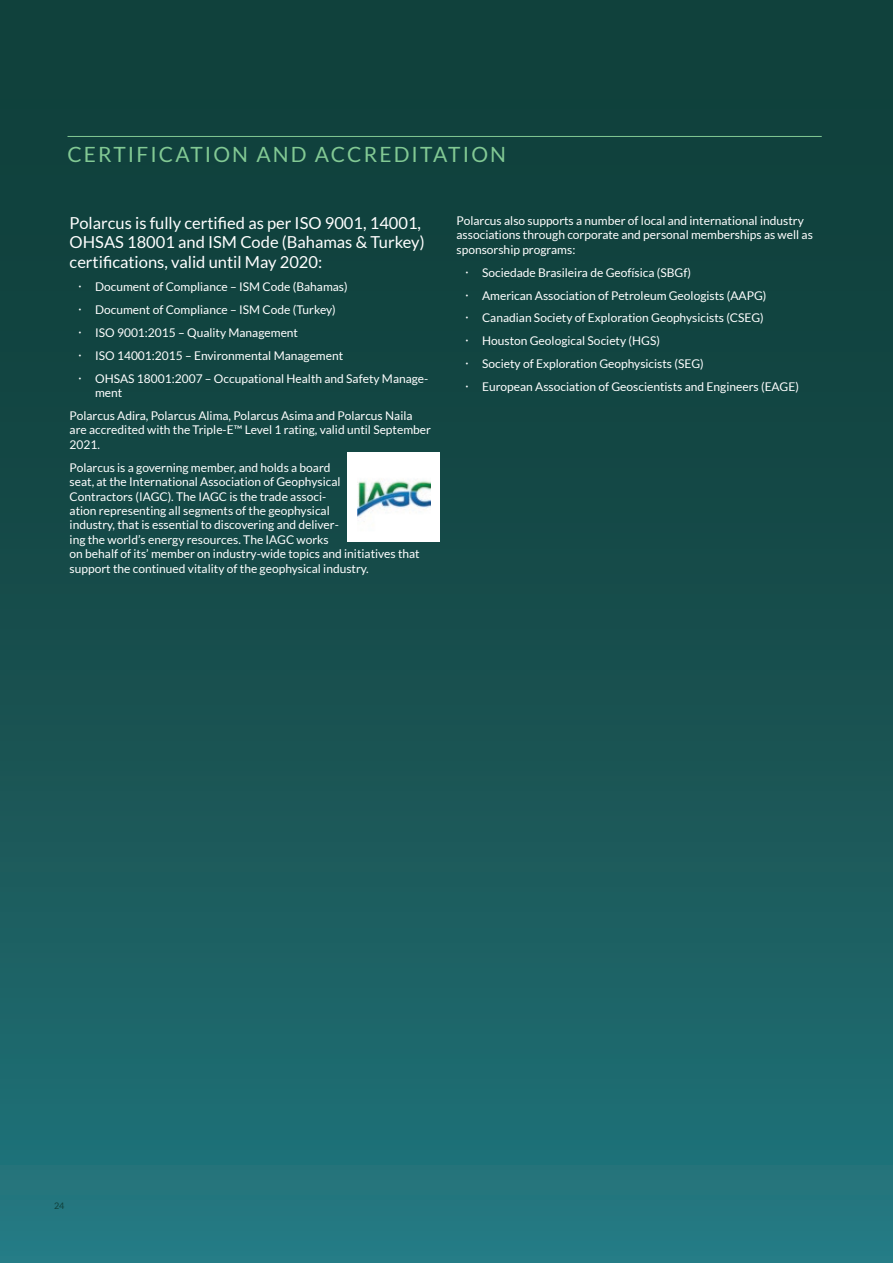
<style>
.page{position:relative;width:893px;height:1263px;background:#fff}
.page>*{position:absolute;margin:0;border:0;box-sizing:border-box;transform-origin:0 0}
.t1{font:21px "Lato";letter-spacing:.1em;color:#82c994}
.t2{font:16.5px/19.8px "Lato";color:#fff}
.t3{font:12px/23px "Lato";color:#fff}
.t4{font:9px "Lato";color:#10413c}
</style>
<div class="page">
<div style="left:0;top:0;width:893px;height:1263px;background:linear-gradient(to bottom,#0d362f,#227177)"></div>
<hr style="left:68px;top:136px;width:754px;height:1px;background:#82c994">
<div style="left:348px;top:452px;width:92px;height:89px;background:#fff"></div>
<img style="left:357px;top:479px;width:73px;height:43px">
<h1 class="t1" style="left:68px;top:143px;width:440px">CERTIFICATION AND ACCREDITATION</h1>
<h2 class="t2" style="left:70px;top:213px;width:357px">Polarcus is fully certified as per ISO 9001, 14001,<br>OHSAS 18001 and ISM Code (Bahamas &amp; Turkey) certifications, valid until May 2020:</h2>
<p class="t3" style="left:95px;top:275px;width:335px">Document of Compliance – ISM Code (Bahamas)<br>Document of Compliance – ISM Code (Turkey)<br>ISO 9001:2015 – Quality Management<br>ISO 14001:2015 – Environmental Management<br>OHSAS 18001:2007 – Occupational Health and Safety Manage-</p>
<p class="t3" style="left:70px;top:381px;width:344px;text-indent:26px">ment<br>Polarcus Adira, Polarcus Alima, Polarcus Asima and Polarcus Naila</p>
<p class="t3" style="left:70px;top:423px;width:363px;line-height:14.4px">are accredited with the Triple-E™ Level 1 rating, valid until September<br>2021.</p>
<p class="t3" style="left:70px;top:460px;width:352px;line-height:14.4px">Polarcus is a governing member, and holds a board<br>seat, at the International Association of Geophysical<br>Contractors (IAGC). The IAGC is the trade associ-<br>ation representing all segments of the geophysical<br>industry, that is essential to discovering and deliver-<br>ing the world’s energy resources. The IAGC works<br>on behalf of its’ member on industry-wide topics and initiatives that support the continued vitality of the geophysical industry.</p>
<p class="t3" style="left:457px;top:213px;width:358px;line-height:14.4px">Polarcus also supports a number of local and international industry associations through corporate and personal memberships as well as sponsorship programs:</p>
<p class="t3" style="left:482px;top:261px;width:318px">Sociedade Brasileira de Geofísica (SBGf)<br>American Association of Petroleum Geologists (AAPG)<br>Canadian Society of Exploration Geophysicists (CSEG)<br>Houston Geological Society (HGS)<br>Society of Exploration Geophysicists (SEG)<br>European Association of Geoscientists and Engineers (EAGE)</p>
<p class="t4" style="left:54px;top:1201px;width:12px">24</p>
</div>
